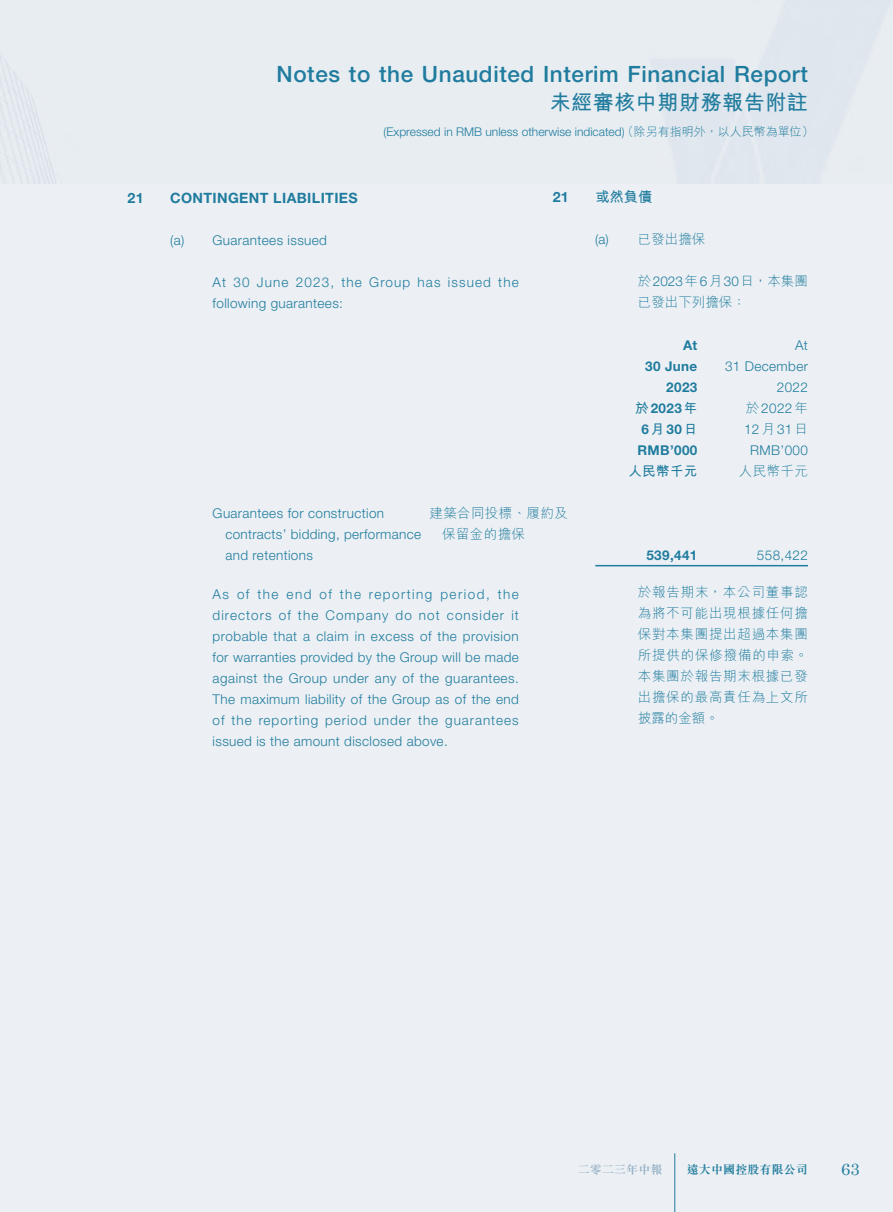
<style>
.page{position:relative;width:893px;height:1212px;background:#ecf0f4}
.page>*{position:absolute;margin:0;border:0;box-sizing:border-box;transform-origin:0 0}
.t1{font:500 22.5px "Helvetica Neue LT Std";letter-spacing:.025em;color:#207c9e}
.t2{font:700 21px "M Hei HK";letter-spacing:.025em;color:#207c9e}
.t3{font:16.5px "Century";color:#207c9e}
._01_E_Heading_1{font:700 14.25px "Helvetica Neue LT Std";letter-spacing:.025em;color:#207c9e}
._01_C_Heading_1{font:700 14.25px "M Hei HK";color:#207c9e}
._01_C_Heading_1-2{font:700 14.25px "Helvetica Neue LT Std";color:#207c9e}
._00_E_Body_text{font:300 13.5px/21px "Helvetica Neue LT Std";letter-spacing:.025em;color:#207c9e;text-align:justify}
._50_Table_Body{font:300 13.5px/21px "Helvetica Neue LT Std";letter-spacing:.025em;color:#207c9e}
._00_C_Body_text{font:300 13.5px/21px "M Hei HK";letter-spacing:.055em;color:#207c9e;text-align:justify}
._00_E_Body_text-2{font:300 13.5px/21px "Helvetica Neue LT Std";letter-spacing:.085em;color:#207c9e}
._50_Table_Body-2{font:700 13.5px "Helvetica Neue LT Std";letter-spacing:.025em;color:#207c9e}
._00_C_Body_text-2{font:300 13.5px/21px "M Hei HK";color:#207c9e}
._50_Table_Body-3{font:300 13.5px/21px "M Hei HK";letter-spacing:.025em;color:#207c9e}
._02_C_Heading_2{font:300 13.5px "M Hei HK";color:#207c9e}
._50_Table_Body-4{font:700 13.5px "M Hei HK";letter-spacing:.025em;color:#207c9e}
.t4{font:300 12px "Helvetica Neue LT Std";color:#207c9e}
.t5{font:700 12px "M Sung HK";letter-spacing:.01em;color:#207c9e}
.t6{font:700 12px "M Sung HK";letter-spacing:.01em;color:#95b0c5}
.s1{font-family:"M Hei HK"}
.s2{font-family:"Helvetica Neue LT Std"}
</style>
<div class="page">
<hr style="left:674px;top:1153px;width:1px;height:59px;background:#207c9e">
<hr style="left:595px;top:565px;width:111px;height:1px;background:#207c9e">
<hr style="left:706px;top:565px;width:102px;height:1px;background:#207c9e">
<h1 class="t1" style="left:276px;top:61px;width:533px">Notes to the Unaudited Interim Financial Report</h1>
<h2 class="t2" style="left:550px;top:87px;width:260px">未經審核中期財務報告附註</h2>
<p class="t4" style="left:384px;top:125px;width:432px">(Expressed in RMB unless otherwise indicated) <span class="s1">（除另有指明外，以人民幣為單位）</span></p>
<p class="_01_E_Heading_1" style="left:128px;top:189px;width:18px">21</p>
<p class="_01_E_Heading_1" style="left:170px;top:189px;width:189px">CONTINGENT LIABILITIES</p>
<p class="_00_E_Body_text" style="left:170px;top:229px;width:158px">(a) Guarantees issued</p>
<p class="_00_E_Body_text-2" style="left:213px;top:271px;width:308px">At 30 June 2023, the Group has issued the following guarantees:</p>
<p class="_01_C_Heading_1-2" style="left:553px;top:188px;width:17px">21</p>
<p class="_01_C_Heading_1" style="left:595px;top:187px;width:58px">或然負債</p>
<p class="_02_C_Heading_2" style="left:595px;top:232px;width:112px"><span class="s2">(a)</span> 已發出擔保</p>
<p class="_00_C_Body_text-2" style="left:638px;top:270px;width:172px">於<span class="s2">2023</span>年<span class="s2">6</span>月<span class="s2">30</span>日，本集團已發出下列擔保：</p>
<p class="_50_Table_Body-2" style="left:683px;top:336px;width:16px">At</p>
<p class="_50_Table_Body-2" style="left:645px;top:357px;width:54px">30 June</p>
<p class="_50_Table_Body-2" style="left:666px;top:378px;width:33px">2023</p>
<p class="_50_Table_Body-2" style="left:635px;top:400px;width:64px"><span class="s1">於</span>2023<span class="s1">年</span></p>
<p class="_50_Table_Body-2" style="left:641px;top:421px;width:58px">6<span class="s1">月</span>30<span class="s1">日</span></p>
<p class="_50_Table_Body" style="left:795px;top:335px;width:14px">At</p>
<p class="_50_Table_Body" style="left:725px;top:356px;width:84px">31 December</p>
<p class="_50_Table_Body" style="left:777px;top:377px;width:33px">2022</p>
<p class="_50_Table_Body" style="left:746px;top:398px;width:64px"><span class="s1">於</span>2022<span class="s1">年</span></p>
<p class="_50_Table_Body" style="left:744px;top:419px;width:65px">12<span class="s1">月</span>31<span class="s1">日</span></p>
<p class="_50_Table_Body-2" style="left:637px;top:441px;width:61px">RMB’000</p>
<p class="_50_Table_Body" style="left:750px;top:440px;width:59px">RMB’000</p>
<p class="_50_Table_Body-4" style="left:628px;top:461px;width:70px">人民幣千元</p>
<p class="_50_Table_Body-3" style="left:739px;top:461px;width:70px">人民幣千元</p>
<p class="_50_Table_Body" style="left:225px;top:503px;width:197px;text-indent:-13px">Guarantees for construction contracts’ bidding, performance and retentions</p>
<p class="_50_Table_Body-3" style="left:442px;top:503px;width:127px;text-indent:-13px">建築合同投標、履約及保留金的擔保</p>
<p class="_00_E_Body_text" style="left:213px;top:583px;width:308px">As of the end of the reporting period, the directors of the Company do not consider it probable that a claim in excess of the provision for warranties provided by the Group will be made against the Group under any of the guarantees.<br>The maximum liability of the Group as of the end of the reporting period under the guarantees issued is the amount disclosed above.</p>
<p class="_50_Table_Body-2" style="left:646px;top:546px;width:52px">539,441</p>
<p class="_50_Table_Body" style="left:757px;top:544px;width:52px">558,422</p>
<p class="_00_C_Body_text" style="left:638px;top:581px;width:172px">於報告期末，本公司董事認為將不可能出現根據任何擔保對本集團提出超過本集團所提供的保修撥備的申索。本集團於報告期末根據已發出擔保的最高責任為上文所披露的金額。</p>
<p class="t6" style="left:578px;top:1163px;width:86px">二零二三年中報</p>
<p class="t5" style="left:687px;top:1163px;width:123px">遠大中國控股有限公司</p>
<p class="t3" style="left:841px;top:1155px;width:20px">63</p>
</div>
